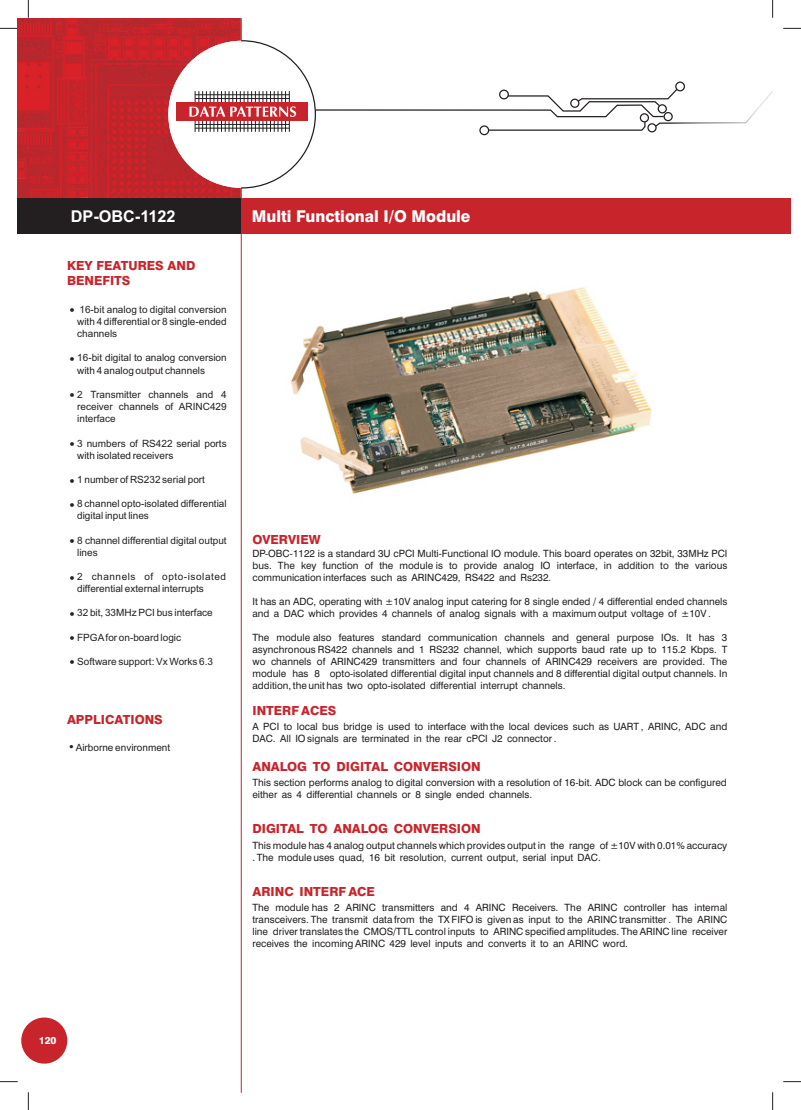
<style>
.page{position:relative;width:801px;height:1110px;background:#fff}
.page>*{position:absolute;margin:0;border:0;box-sizing:border-box;transform-origin:0 0}
.t1{font:800 16.25px "Swiss 721 BT";color:#fff}
.t2{font:700 16.25px "Arial";color:#fff}
.t3{font:800 12.5px/15px "Swiss 721 BT";color:#c8242b}
.t4{font:10px/12px "Swiss 721 BT";color:#231f20}
.t5{font:10px/12.2px "Arial";color:#231f20}
.t6{font:800 10px "Swiss 721 BT";color:#fff}
</style>
<div class="page">
<svg style="left:0;top:28px;width:18px;height:1px"></svg>
<svg style="left:28px;top:0;width:1px;height:18px"></svg>
<svg style="left:783px;top:28px;width:18px;height:1px"></svg>
<svg style="left:772px;top:0;width:1px;height:18px"></svg>
<svg style="left:28px;top:1092px;width:1px;height:17px"></svg>
<svg style="left:772px;top:1092px;width:1px;height:17px"></svg>
<hr style="left:241px;top:18px;width:1px;height:1074px;background:#c8242b">
<img style="left:291px;top:287px;width:361px;height:207px">
<img style="left:18px;top:18px;width:224px;height:180px">
<div style="left:168px;top:41px;width:147px;height:147px;background:#fff;border-radius:50%"></div>
<div style="left:176px;top:102px;width:132px;height:19px;background:#c8242b"></div>
<svg style="left:189px;top:39px;width:584px;height:150px"></svg>
<div style="left:499px;top:90px;width:10px;height:9px;background:#fff;border:1px solid #231f20;border-radius:50%"></div>
<div style="left:570px;top:99px;width:9px;height:9px;background:#fff;border:1px solid #231f20;border-radius:50%"></div>
<svg style="left:675px;top:81px;width:10px;height:10px"></svg>
<div style="left:640px;top:113px;width:9px;height:9px;background:#fff;border:1px solid #231f20;border-radius:50%"></div>
<div style="left:647px;top:123px;width:9px;height:9px;background:#fff;border:1px solid #231f20;border-radius:50%"></div>
<div style="left:479px;top:125px;width:10px;height:10px;background:#fff;border:1px solid #231f20;border-radius:50%"></div>
<svg style="left:663px;top:112px;width:10px;height:9px"></svg>
<svg style="left:657px;top:104px;width:10px;height:9px"></svg>
<div style="left:18px;top:198px;width:223px;height:36px;background:#231f20"></div>
<div style="left:241px;top:198px;width:549px;height:36px;background:#c8242b"></div>
<div style="left:21px;top:1017px;width:46px;height:46px;background:#c8242b;border-radius:50%"></div>
<h1 class="t2" style="left:71px;top:210px;width:106px">DP-OBC-1122</h1>
<h1 class="t1" style="left:252px;top:210px;width:220px">Multi Functional I/O Module</h1>
<p class="t3" style="left:67px;top:259px;width:130px">KEY FEATURES AND<br>BENEFITS</p>
<p class="t5" style="left:77px;top:304px;width:151px;text-align:justify">16-bit analog to digital conversion with 4 differential or 8 single-ended channels</p>
<p class="t5" style="left:77px;top:352px;width:151px">16-bit digital to analog conversion with 4 analog output channels</p>
<p class="t5" style="left:77px;top:389px;width:151px;text-align:justify">2 Transmitter channels and 4 receiver channels of ARINC429 interface</p>
<p class="t5" style="left:77px;top:438px;width:151px">3 numbers of RS422 serial ports with isolated receivers</p>
<p class="t5" style="left:77px;top:474px;width:129px">1 number of RS232 serial port</p>
<p class="t5" style="left:77px;top:498px;width:151px">8 channel opto-isolated differential digital input lines</p>
<p class="t5" style="left:77px;top:534px;width:151px">8 channel differential digital output lines</p>
<p class="t5" style="left:77px;top:571px;width:150px">2 channels of opto-isolated differential external interrupts</p>
<p class="t5" style="left:77px;top:607px;width:137px">32 bit, 33MHz PCI bus interface</p>
<p class="t5" style="left:77px;top:631px;width:105px">FPGAfor on-board logic</p>
<p class="t5" style="left:77px;top:655px;width:137px">Software support: Vx Works 6.3</p>
<p class="t3" style="left:67px;top:712px;width:97px">APPLICATIONS</p>
<p class="t5" style="left:76px;top:741px;width:96px">Airborne environment</p>
<p class="t3" style="left:252px;top:533px;width:70px">OVERVIEW</p>
<p class="t4" style="left:252px;top:548px;width:476px;text-align:justify">DP-OBC-1122 is a standard 3U cPCI Multi-Functional IO module. This board operates on 32bit, 33MHz PCI bus. The key function of the module is to provide analog IO interface, in addition to the various communication interfaces such as ARINC429, RS422 and Rs232.</p>
<p class="t4" style="left:252px;top:596px;width:476px">It has an ADC, operating with ±10V analog input catering for 8 single ended / 4 differential ended channels and a DAC which provides 4 channels of analog signals with a maximum output voltage of ±10V .</p>
<p class="t4" style="left:252px;top:632px;width:476px;text-align:justify">The module also features standard communication channels and general purpose IOs. It has 3 asynchronous RS422 channels and 1 RS232 channel, which supports baud rate up to 115.2 Kbps. T wo channels of ARINC429 transmitters and four channels of ARINC429 receivers are provided. The module has 8 opto-isolated differential digital input channels and 8 differential digital output channels. In addition, the unit has two opto-isolated differential interrupt channels.</p>
<p class="t4" style="left:252px;top:721px;width:476px">A PCI to local bus bridge is used to interface with the local devices such as UART , ARINC, ADC and<br>DAC. All IO signals are terminated in the rear cPCI J2 connector .</p>
<p class="t4" style="left:252px;top:777px;width:476px">This section performs analog to digital conversion with a resolution of 16-bit. ADC block can be configured either as 4 differential channels or 8 single ended channels.</p>
<p class="t3" style="left:252px;top:704px;width:85px">INTERF ACES</p>
<p class="t3" style="left:252px;top:760px;width:230px">ANALOG TO DIGITAL CONVERSION</p>
<p class="t3" style="left:252px;top:822px;width:230px">DIGITAL TO ANALOG CONVERSION</p>
<p class="t4" style="left:252px;top:839px;width:476px">This module has 4 analog output channels which provides output in the range of ±10V with 0.01% accuracy . The module uses quad, 16 bit resolution, current output, serial input DAC.</p>
<p class="t3" style="left:252px;top:884px;width:124px">ARINC INTERF ACE</p>
<p class="t4" style="left:252px;top:902px;width:476px;text-align:justify">The module has 2 ARINC transmitters and 4 ARINC Receivers. The ARINC controller has internal transceivers. The transmit data from the TX FIFO is given as input to the ARINC transmitter . The ARINC line driver translates the CMOS/TTL control inputs to ARINC specified amplitudes. The ARINC line receiver receives the incoming ARINC 429 level inputs and converts it to an ARINC word.</p>
<p class="t6" style="left:39px;top:1036px;width:19px">120</p>
</div>
